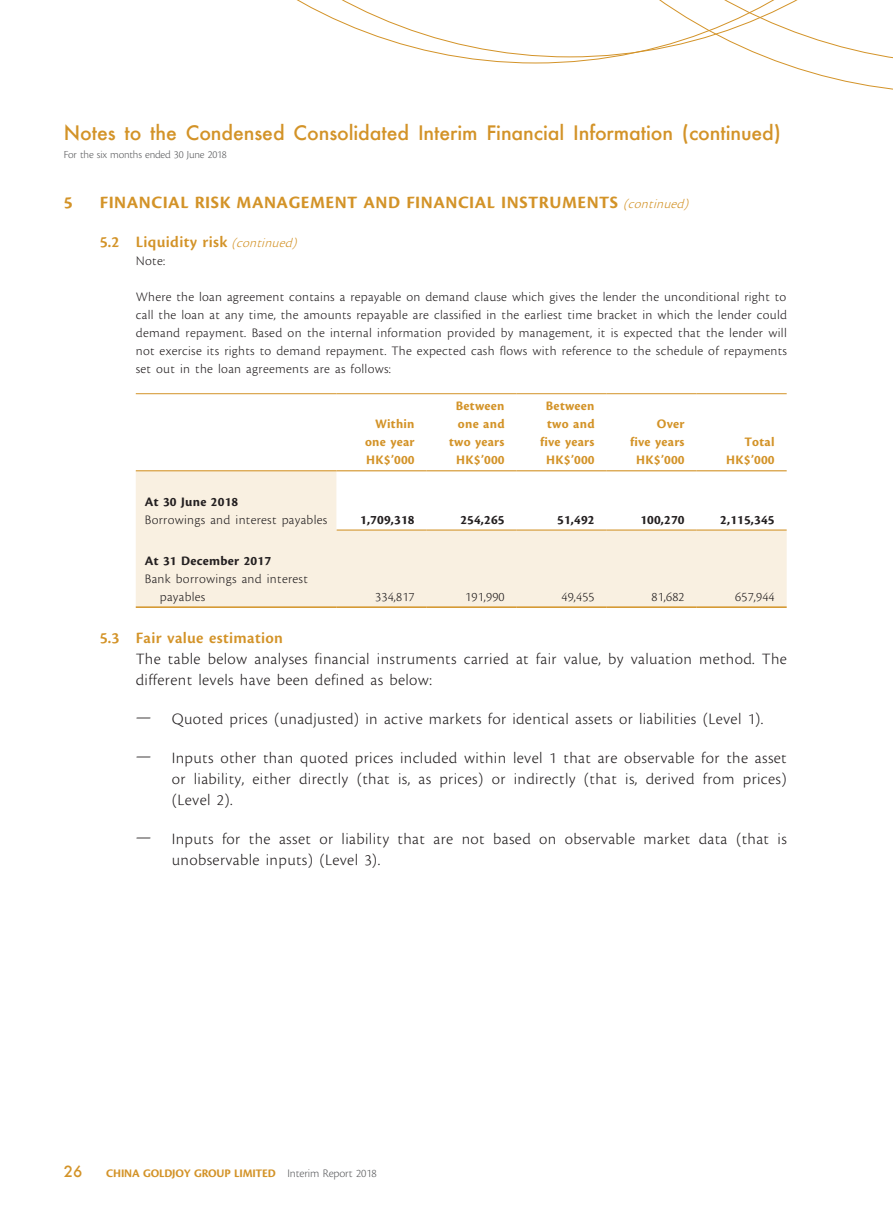
<style>
.page{position:relative;width:893px;height:1212px;background:#fff}
.page>*{position:absolute;margin:0;border:0;box-sizing:border-box;transform-origin:0 0}
.t1{font:500 19.5px "Futura";letter-spacing:-.005em;color:#d39328}
._03_H1{font:700 18px "Cronos Pro";letter-spacing:.03em;color:#d39328}
._09_______IN4{font:16.5px/21px "Cronos Pro Lt Capt";letter-spacing:.02em;color:#231f20;text-align:justify}
._13_____P4{font:16.5px/21px "Cronos Pro Lt Capt";letter-spacing:.02em;color:#231f20}
._04___H2{font:600 16.5px "Cronos Pro";letter-spacing:.02em;color:#d39328}
.t2{font:500 15px "Futura";color:#d39328}
._27_____P4__Note{font:13.5px/18px "Cronos Pro Lt Capt";letter-spacing:.02em;color:#231f20;text-align:justify}
._02_Note_Text{font:700 13.5px/18px "Cronos Pro";letter-spacing:.02em;color:#d39328;text-align:right}
._29_Table_Stub__Note{font:13.5px/18px "Cronos Pro Lt Capt";letter-spacing:.02em;color:#231f20}
._02_Note_Text-2{font:700 13.5px "Cronos Pro";letter-spacing:.01em;color:#231f20}
._02_Note_Text-3{font:13.5px "Cronos Pro Lt Capt";letter-spacing:.01em;color:#231f20}
._29_Table_Stub__Note-2{font:700 13.5px "Cronos Pro";letter-spacing:.02em;color:#231f20}
.t3{font:700 12px "Cronos Pro";letter-spacing:-.015em;color:#d39328}
.t4{font:300 11.25px "Cronos Pro";letter-spacing:-.02em;color:#57585a}
.s1{font-family:"Cronos Pro Lt Capt";font-weight:400;font-style:italic;font-size:13.5px}
.s2{font-weight:300;color:#57585a}
</style>
<div class="page">
<svg style="left:517px;top:63px;width:376px;height:27px"></svg>
<svg style="left:297px;top:0;width:596px;height:63px"></svg>
<div style="left:136px;top:471px;width:651px;height:135px;background:#f9f0e1"></div>
<svg style="left:337px;top:471px;width:450px;height:58px"></svg>
<hr style="left:136px;top:393px;width:201px;height:1px;background:#d39328">
<hr style="left:337px;top:393px;width:180px;height:1px;background:#d39328">
<hr style="left:517px;top:393px;width:90px;height:1px;background:#d39328">
<hr style="left:607px;top:393px;width:90px;height:1px;background:#d39328">
<hr style="left:697px;top:393px;width:90px;height:1px;background:#d39328">
<hr style="left:136px;top:470px;width:201px;height:1px;background:#d39328">
<hr style="left:337px;top:470px;width:90px;height:1px;background:#d39328">
<hr style="left:427px;top:470px;width:90px;height:1px;background:#d39328">
<hr style="left:517px;top:470px;width:90px;height:1px;background:#d39328">
<hr style="left:607px;top:470px;width:90px;height:1px;background:#d39328">
<hr style="left:697px;top:470px;width:90px;height:1px;background:#d39328">
<hr style="left:337px;top:529px;width:90px;height:2px;background:#d39328">
<hr style="left:427px;top:529px;width:90px;height:2px;background:#d39328">
<hr style="left:517px;top:529px;width:90px;height:2px;background:#d39328">
<hr style="left:607px;top:529px;width:90px;height:2px;background:#d39328">
<hr style="left:697px;top:529px;width:90px;height:2px;background:#d39328">
<hr style="left:136px;top:606px;width:201px;height:2px;background:#d39328">
<hr style="left:337px;top:606px;width:90px;height:2px;background:#d39328">
<hr style="left:427px;top:606px;width:90px;height:2px;background:#d39328">
<hr style="left:517px;top:606px;width:90px;height:2px;background:#d39328">
<hr style="left:607px;top:606px;width:90px;height:2px;background:#d39328">
<hr style="left:697px;top:606px;width:90px;height:2px;background:#d39328">
<h1 class="t1" style="left:64px;top:119px;width:719px">Notes to the Condensed Consolidated Interim Financial Information (continued)</h1>
<p class="t4" style="left:64px;top:148px;width:165px">For the six months ended 30 June 2018</p>
<p class="_03_H1" style="left:64px;top:192px;width:10px">5</p>
<p class="_03_H1" style="left:100px;top:192px;width:594px">FINANCIAL RISK MANAGEMENT AND FINANCIAL INSTRUMENTS <span class="s1">(continued)</span></p>
<p class="_04___H2" style="left:100px;top:232px;width:202px">5.2 Liquidity risk <span class="s1">(continued)</span></p>
<p class="_27_____P4__Note" style="left:136px;top:251px;width:31px">Note:</p>
<p class="_27_____P4__Note" style="left:136px;top:287px;width:653px">Where the loan agreement contains a repayable on demand clause which gives the lender the unconditional right to call the loan at any time, the amounts repayable are classified in the earliest time bracket in which the lender could demand repayment. Based on the internal information provided by management, it is expected that the lender will not exercise its rights to demand repayment. The expected cash flows with reference to the schedule of repayments set out in the loan agreements are as follows:</p>
<p class="_02_Note_Text" style="left:365px;top:415px;width:51px">Within one year</p>
<p class="_02_Note_Text" style="left:449px;top:397px;width:57px">Between one and two years</p>
<p class="_02_Note_Text" style="left:540px;top:397px;width:56px;text-align:center">Between two and five years</p>
<p class="_02_Note_Text" style="left:630px;top:415px;width:56px">Over<br>five years</p>
<p class="_02_Note_Text" style="left:744px;top:433px;width:32px">Total</p>
<p class="_02_Note_Text" style="left:366px;top:451px;width:50px">HK$’000</p>
<p class="_02_Note_Text" style="left:456px;top:451px;width:50px">HK$’000</p>
<p class="_02_Note_Text" style="left:546px;top:451px;width:50px">HK$’000</p>
<p class="_02_Note_Text" style="left:636px;top:451px;width:50px">HK$’000</p>
<p class="_02_Note_Text" style="left:726px;top:451px;width:50px">HK$’000</p>
<p class="_29_Table_Stub__Note-2" style="left:145px;top:494px;width:95px">At 30 June 2018</p>
<p class="_29_Table_Stub__Note" style="left:145px;top:510px;width:184px">Borrowings and interest payables</p>
<p class="_02_Note_Text-2" style="left:360px;top:512px;width:56px">1,709,318</p>
<p class="_02_Note_Text-2" style="left:460px;top:512px;width:46px">254,265</p>
<p class="_02_Note_Text-2" style="left:557px;top:512px;width:39px">51,492</p>
<p class="_02_Note_Text-2" style="left:640px;top:512px;width:46px">100,270</p>
<p class="_02_Note_Text-2" style="left:720px;top:512px;width:56px">2,115,345</p>
<p class="_29_Table_Stub__Note-2" style="left:145px;top:553px;width:128px">At 31 December 2017</p>
<p class="_29_Table_Stub__Note" style="left:160px;top:570px;width:150px;text-indent:-15px">Bank borrowings and interest payables</p>
<p class="_02_Note_Text-3" style="left:375px;top:589px;width:41px">334,817</p>
<p class="_02_Note_Text-3" style="left:465px;top:589px;width:41px">191,990</p>
<p class="_02_Note_Text-3" style="left:561px;top:589px;width:35px">49,455</p>
<p class="_02_Note_Text-3" style="left:651px;top:589px;width:35px">81,682</p>
<p class="_02_Note_Text-3" style="left:735px;top:589px;width:41px">657,944</p>
<p class="_04___H2" style="left:100px;top:628px;width:185px">5.3 Fair value estimation</p>
<p class="_13_____P4" style="left:136px;top:648px;width:653px">The table below analyses financial instruments carried at fair value, by valuation method. The different levels have been defined as below:</p>
<p class="_09_______IN4" style="left:136px;top:708px;width:629px">— Quoted prices (unadjusted) in active markets for identical assets or liabilities (Level 1).</p>
<p class="_09_______IN4" style="left:172px;top:747px;width:616px;text-indent:-36px">— Inputs other than quoted prices included within level 1 that are observable for the asset or liability, either directly (that is, as prices) or indirectly (that is, derived from prices) (Level 2).</p>
<p class="_09_______IN4" style="left:172px;top:828px;width:617px;text-indent:-36px">— Inputs for the asset or liability that are not based on observable market data (that is unobservable inputs) (Level 3).</p>
<p class="t2" style="left:64px;top:1161px;width:20px">26</p>
<p class="t3" style="left:106px;top:1166px;width:272px">CHINA GOLDJOY GROUP LIMITED <span class="s2">Interim Report 2018</span></p>
</div>
